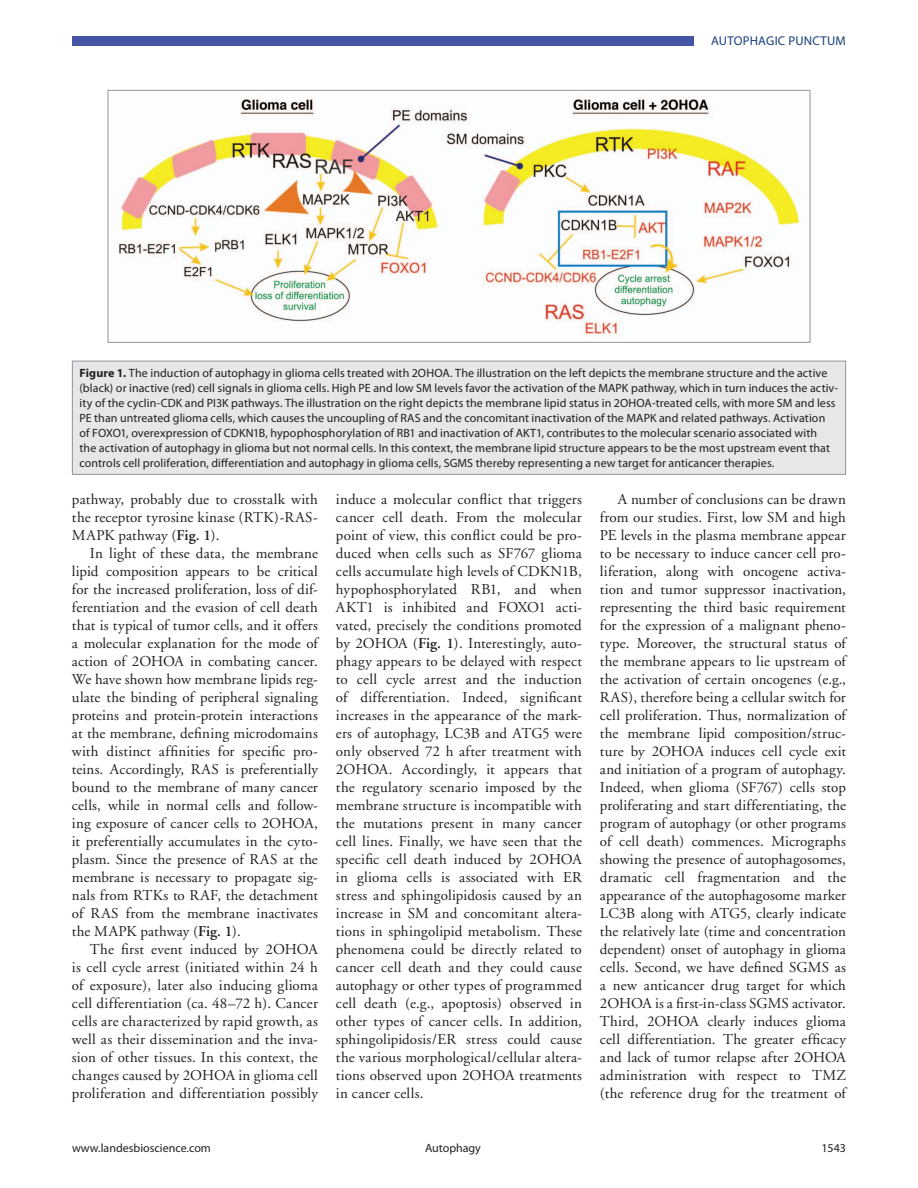
<style>
.page{position:relative;width:918px;height:1188px;background:#fff}
.page>*{position:absolute;margin:0;border:0;box-sizing:border-box;transform-origin:0 0}
.t1{font:15px/18px "Adobe Garamond";letter-spacing:.01em;color:#231f20;text-align:justify}
.t2{font:12.75px "Myriad Pro";letter-spacing:.02em;color:#193f7c}
.t3{font:12px/15px "Myriad Pro";letter-spacing:.01em;color:#231f20}
.s1{font-weight:700}
.s2{font-weight:600}
</style>
<div class="page">
<div style="left:72px;top:36px;width:622px;height:10px;background:#4455a4"></div>
<img style="left:118px;top:96px;width:682px;height:243px">
<div style="left:108px;top:90px;width:702px;height:253px;border:1px solid #939598"></div>
<div style="left:72px;top:361px;width:774px;height:113px;background:#e6e7e9"></div>
<div style="left:72px;top:361px;width:774px;height:114px;border:1px solid #939598"></div>
<p class="t2" style="left:711px;top:33px;width:136px">Autophagic Punctum</p>
<p class="t3" style="left:80px;top:366px;width:760px"><span class="s1">Figure 1.</span> The induction of autophagy in glioma cells treated with 2OHOA. The illustration on the left depicts the membrane structure and the active (black) or inactive (red) cell signals in glioma cells. H igh PE and low SM levels favor the activation of the MAPK pathway, which in turn induces the activ&shy;ity of the cyclin-CDK and PI 3K pathways. The illustration on the right depicts the membrane lipid status in 2OHOA-treated cells, with more SM and less PE than untreated glioma cells, which causes the uncoupling of RAS and the concomitant inactivation of the MAPK and related pathways. Activation of FOXO1, overexpression of CDKN1B, hypophosphorylation of RB1 and inactivation of AKT1, contributes to the molecular scenario associated with<br>the activation of autophagy in glioma but not normal cells. In this context, the membrane lipid structure appears to be the most upstream event that controls cell proliferation, differentiation and autophagy in glioma cells, SGMS thereby representing a new target for anticancer therapies.</p>
<p class="t1" style="left:72px;top:490px;width:247px">pathway, probably due to crosstalk with the receptor tyrosine kinase (RTK)-RAS-MAPK pathway (<span class="s2">Fig. 1</span>).</p>
<p class="t1" style="left:72px;top:544px;width:248px;text-indent:18px">In light of these data, the membrane lipid composition appears to be critical for the increased proliferation, loss of dif&shy;ferentiation and the evasion of cell death that is typical of tumor cells, and it offers a molecular explanation for the mode of action of 2OHOA in combating cancer.<br>We have shown how membrane lipids reg&shy;ulate the binding of peripheral signaling proteins and protein-protein interactions at the membrane, defining microdomains with distinct affinities for specific pro&shy;teins. Accordingly, RAS is preferentially bound to the membrane of many cancer cells, while in normal cells and follow&shy;ing exposure of cancer cells to 2OHOA, it preferentially accumulates in the cyto&shy;plasm. Since the presence of RAS at the membrane is necessary to propagate sig&shy;nals from RTKs to RAF, the detachment of RAS from the membrane inactivates the MAPK pathway (<span class="s2">Fig. 1</span>).</p>
<p class="t1" style="left:72px;top:940px;width:248px;text-indent:18px">The first event induced by 2OHOA is cell cycle arrest (initiated within 24 h of exposure), later also inducing glioma cell differentiation (ca. 48–72 h). Cancer cells are characterized by rapid growth, as well as their dissemination and the inva&shy;sion of other tissues. In this context, the changes caused by 2OHOA in glioma cell proliferation and differentiation possibly</p>
<p class="t1" style="left:336px;top:491px;width:247px">induce a molecular conflict that triggers cancer cell death. From the molecular point of view, this conflict could be pro&shy;duced when cells such as SF767 glioma cells accumulate high levels of CDKN1B, hypophosphorylated RB1, and when AKT1 is inhibited and FOXO1 acti&shy;vated, precisely the conditions promoted by 2OHOA (<span class="s2">Fig. 1</span>). Interestingly, auto&shy;phagy appears to be delayed with respect to cell cycle arrest and the induction of differentiation. Indeed, significant increases in the appearance of the mark&shy;ers of autophagy, LC3B and ATG5 were only observed 72 h after treatment with 2OHOA. Accordingly, it appears that the regulatory scenario imposed by the membrane structure is incompatible with the mutations present in many cancer cell lines. Finally, we have seen that the specific cell death induced by 2OHOA in glioma cells is associated with ER stress and sphingolipidosis caused by an increase in SM and concomitant altera&shy;tions in sphingolipid metabolism. These phenomena could be directly related to cancer cell death and they could cause autophagy or other types of programmed cell death (e.g., apoptosis) observed in other types of cancer cells. In addition, sphingolipidosis/ER stress could cause the various morphological/cellular altera&shy;tions observed upon 2OHOA treatments in cancer cells.</p>
<p class="t1" style="left:600px;top:491px;width:248px;text-indent:18px">A number of conclusions can be drawn from our studies. First, low SM and high PE levels in the plasma membrane appear to be necessary to induce cancer cell pro&shy;liferation, along with oncogene activa&shy;tion and tumor suppressor inactivation, representing the third basic requirement for the expression of a malignant pheno&shy;type. Moreover, the structural status of the membrane appears to lie upstream of the activation of certain oncogenes (e.g., RAS), therefore being a cellular switch for cell proliferation. Thus, normalization of the membrane lipid composition/struc&shy;ture by 2OHOA induces cell cycle exit and initiation of a program of autophagy.<br>Indeed, when glioma (SF767) cells stop proliferating and start differentiating, the program of autophagy (or other programs of cell death) commences. Micrographs showing the presence of autophagosomes, dramatic cell fragmentation and the appearance of the autophagosome marker LC3B along with ATG5, clearly indicate the relatively late (time and concentration dependent) onset of autophagy in glioma cells. Second, we have defined SGMS as a new anticancer drug target for which 2OHOA is a first-in-class SGMS activator.<br>Third, 2OHOA clearly induces glioma cell differentiation. The greater efficacy and lack of tumor relapse after 2OHOA administration with respect to TMZ (the reference drug for the treatment of</p>
<p class="t3" style="left:72px;top:1141px;width:140px">www.landesbioscience.com</p>
<p class="t3" style="left:425px;top:1141px;width:57px">Autophagy</p>
<p class="t3" style="left:821px;top:1141px;width:26px">1543</p>
</div>
